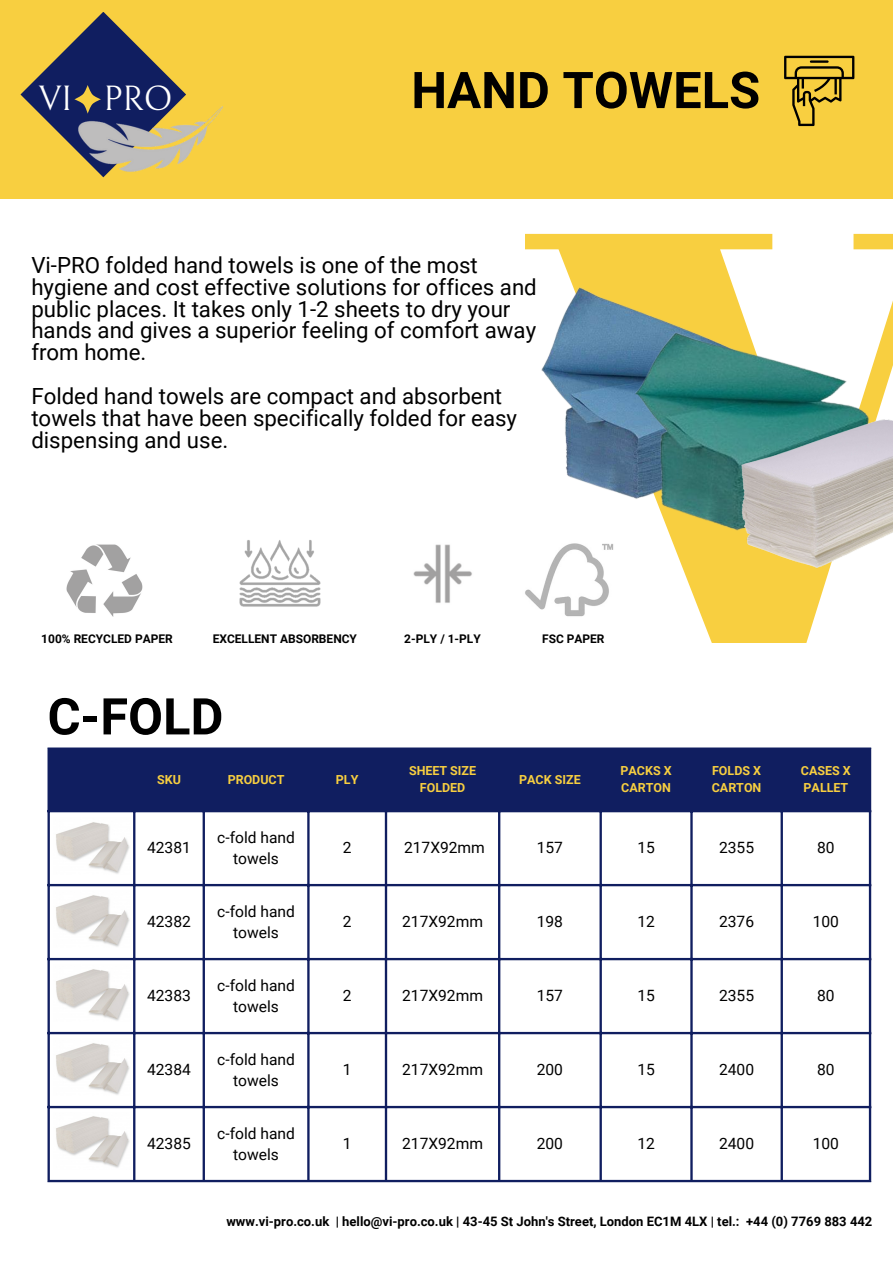
<style>
.page{position:relative;width:893px;height:1263px;background:#fff}
.page>*{position:absolute;margin:0;border:0;box-sizing:border-box;transform-origin:0 0}
.t1{font:700 50.62px "Roboto";color:#000}
.t2{font:34.65px "Bellefair";color:#fff}
.t3{font:22.27px/21.9px "Roboto";color:#000}
.t4{font:15.6px/21.4px "Roboto";color:#000;text-align:center}
.t5{font:700 13.05px "Roboto";color:#000}
.t6{font:700 12.45px/17.4px "Roboto";color:#f8cf40}
.t7{font:700 11.93px "Roboto";color:#000}
</style>
<div class="page">
<div style="left:0;top:0;width:893px;height:199px;background:#f8cf40"></div>
<svg style="left:20px;top:12px;width:166px;height:128px"></svg>
<img style="left:66px;top:104px;width:157px;height:74px">
<div style="left:50px;top:750px;width:819px;height:60px;background:#101e60"></div>
<hr style="left:48px;top:750px;width:2px;height:430px;background:#101e60">
<hr style="left:133px;top:750px;width:2px;height:430px;background:#101e60">
<hr style="left:203px;top:750px;width:2px;height:430px;background:#101e60">
<hr style="left:307px;top:750px;width:2px;height:430px;background:#101e60">
<hr style="left:385px;top:750px;width:2px;height:430px;background:#101e60">
<hr style="left:498px;top:750px;width:2px;height:430px;background:#101e60">
<hr style="left:599px;top:750px;width:3px;height:430px;background:#101e60">
<hr style="left:690px;top:750px;width:2px;height:430px;background:#101e60">
<hr style="left:780px;top:750px;width:3px;height:430px;background:#101e60">
<hr style="left:869px;top:750px;width:2px;height:430px;background:#101e60">
<hr style="left:48px;top:747px;width:823px;height:3px;background:#101e60">
<hr style="left:48px;top:810px;width:823px;height:2px;background:#101e60">
<hr style="left:48px;top:884px;width:823px;height:2px;background:#101e60">
<hr style="left:48px;top:958px;width:823px;height:2px;background:#101e60">
<hr style="left:48px;top:1032px;width:823px;height:2px;background:#101e60">
<hr style="left:48px;top:1106px;width:823px;height:2px;background:#101e60">
<hr style="left:48px;top:1180px;width:823px;height:2px;background:#101e60">
<img style="left:56px;top:822px;width:74px;height:52px">
<img style="left:56px;top:895px;width:74px;height:52px">
<svg style="left:784px;top:56px;width:70px;height:70px"></svg>
<hr style="left:810px;top:60px;width:18px;height:3px;background:#000">
<img style="left:56px;top:969px;width:74px;height:52px">
<img style="left:56px;top:1043px;width:74px;height:52px">
<img style="left:56px;top:1116px;width:74px;height:52px">
<svg style="left:525px;top:234px;width:368px;height:409px"></svg>
<img style="left:239px;top:540px;width:82px;height:67px">
<img style="left:67px;top:544px;width:76px;height:73px">
<img style="left:413px;top:544px;width:59px;height:59px">
<img style="left:525px;top:536px;width:101px;height:84px">
<img style="left:525px;top:264px;width:253px;height:258px">
<img style="left:625px;top:326px;width:256px;height:208px">
<img style="left:732px;top:379px;width:161px;height:230px">
<p class="t2" style="left:39px;top:79px;width:34px">VI</p>
<p class="t2" style="left:103px;top:79px;width:70px">PRO</p>
<p class="t1" style="left:411px;top:61px;width:350px">HAND TOWELS</p>
<p class="t3" style="left:31px;top:254px;width:507px">Vi-PRO folded hand towels is one of the most hygiene and cost effective solutions for offices and public places. It takes only 1-2 sheets to dry your hands and gives a superior feeling of comfort away from home.</p>
<p class="t3" style="left:31px;top:386px;width:487px">Folded hand towels are compact and absorbent towels that have been specifically folded for easy dispensing and use.</p>
<p class="t7" style="left:41px;top:632px;width:133px">100% RECYCLED PAPER</p>
<p class="t7" style="left:213px;top:632px;width:146px">EXCELLENT ABSORBENCY</p>
<p class="t7" style="left:404px;top:632px;width:78px">2-PLY / 1-PLY</p>
<p class="t7" style="left:542px;top:632px;width:64px">FSC PAPER</p>
<p class="t1" style="left:48px;top:687px;width:177px">C-FOLD</p>
<p class="t6" style="left:157px;top:771px;width:25px">SKU</p>
<p class="t6" style="left:228px;top:771px;width:58px">PRODUCT</p>
<p class="t6" style="left:336px;top:771px;width:24px">PLY</p>
<p class="t6" style="left:409px;top:762px;width:69px;text-align:center">SHEET SIZE<br>FOLDED</p>
<p class="t6" style="left:519px;top:771px;width:63px">PACK SIZE</p>
<p class="t6" style="left:620px;top:762px;width:53px">PACKS X<br>CARTON</p>
<p class="t6" style="left:712px;top:762px;width:51px">FOLDS X<br>CARTON</p>
<p class="t6" style="left:801px;top:762px;width:51px">CASES X<br>PALLET</p>
<p class="t4" style="left:147px;top:837px;width:45px">42381</p>
<p class="t4" style="left:217px;top:827px;width:79px">c-fold hand towels</p>
<p class="t4" style="left:343px;top:837px;width:10px">2</p>
<p class="t4" style="left:404px;top:837px;width:82px">217X92mm</p>
<p class="t4" style="left:537px;top:837px;width:28px">157</p>
<p class="t4" style="left:637px;top:837px;width:19px">15</p>
<p class="t4" style="left:719px;top:837px;width:36px">2355</p>
<p class="t4" style="left:817px;top:837px;width:19px">80</p>
<p class="t4" style="left:147px;top:911px;width:45px">42382</p>
<p class="t4" style="left:217px;top:901px;width:79px">c-fold hand towels</p>
<p class="t4" style="left:343px;top:911px;width:10px">2</p>
<p class="t4" style="left:402px;top:911px;width:82px">217X92mm</p>
<p class="t4" style="left:537px;top:911px;width:28px">198</p>
<p class="t4" style="left:637px;top:911px;width:19px">12</p>
<p class="t4" style="left:719px;top:911px;width:36px">2376</p>
<p class="t4" style="left:812px;top:911px;width:28px">100</p>
<p class="t4" style="left:147px;top:985px;width:45px">42383</p>
<p class="t4" style="left:217px;top:974px;width:79px">c-fold hand towels</p>
<p class="t4" style="left:343px;top:985px;width:10px">2</p>
<p class="t4" style="left:402px;top:985px;width:82px">217X92mm</p>
<p class="t4" style="left:537px;top:985px;width:28px">157</p>
<p class="t4" style="left:637px;top:985px;width:19px">15</p>
<p class="t4" style="left:719px;top:985px;width:36px">2355</p>
<p class="t4" style="left:817px;top:985px;width:19px">80</p>
<p class="t4" style="left:147px;top:1059px;width:45px">42384</p>
<p class="t4" style="left:217px;top:1048px;width:79px">c-fold hand towels</p>
<p class="t4" style="left:343px;top:1059px;width:10px">1</p>
<p class="t4" style="left:402px;top:1059px;width:82px">217X92mm</p>
<p class="t4" style="left:537px;top:1059px;width:28px">200</p>
<p class="t4" style="left:637px;top:1059px;width:19px">15</p>
<p class="t4" style="left:719px;top:1059px;width:36px">2400</p>
<p class="t4" style="left:817px;top:1059px;width:19px">80</p>
<p class="t4" style="left:147px;top:1133px;width:45px">42385</p>
<p class="t4" style="left:217px;top:1122px;width:79px">c-fold hand towels</p>
<p class="t4" style="left:343px;top:1133px;width:10px">1</p>
<p class="t4" style="left:402px;top:1133px;width:82px">217X92mm</p>
<p class="t4" style="left:537px;top:1133px;width:28px">200</p>
<p class="t4" style="left:637px;top:1133px;width:19px">12</p>
<p class="t4" style="left:719px;top:1133px;width:36px">2400</p>
<p class="t4" style="left:812px;top:1133px;width:28px">100</p>
<p class="t5" style="left:226px;top:1214px;width:647px">www.vi-pro.co.uk | hello@vi-pro.co.uk | 43-45 St John's Street, London EC1M 4LX | tel.: +44 (0) 7769 883 442</p>
</div>
